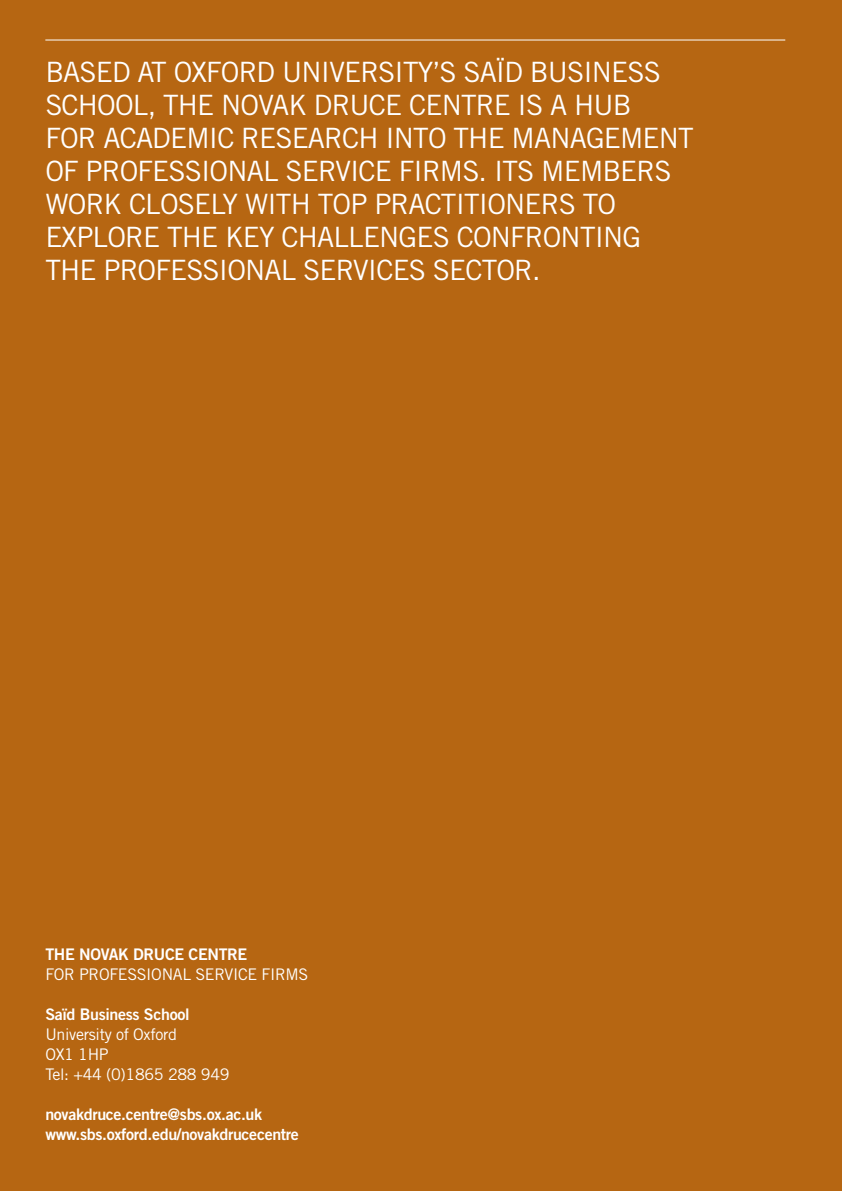
<style>
.page{position:relative;width:842px;height:1191px;background:#b66612}
.page>*{position:absolute;margin:0;border:0;box-sizing:border-box;transform-origin:0 0}
.t1{font:28px "Trade Gothic";letter-spacing:-.03em;color:#fff}
.t2{font:16px/20px "Trade Gothic Bold Two";letter-spacing:-.02em;color:#fff}
.t3{font:16px/20px "Trade Gothic";letter-spacing:-.02em;color:#fff}
</style>
<div class="page">
<hr style="left:45px;top:40px;width:740px;height:1px;background:#fff">
<p class="t1" style="left:45px;top:55px;width:18px">BASED</p>
<p class="t1" style="left:138px;top:55px;width:102px">AT OXFORD</p>
<p class="t1" style="left:282px;top:55px;width:54px">UNIVERSITY</p>
<p class="t1" style="left:432px;top:55px;width:113px">’SSAÏDBUSI</p>
<p class="t1" style="left:592px;top:55px;width:36px">NESS</p>
<p class="t1" style="left:45px;top:88px;width:18px">SCHOOL</p>
<p class="t1" style="left:148px;top:88px;width:33px">, THE</p>
<p class="t1" style="left:221px;top:88px;width:37px">NOVAK</p>
<p class="t1" style="left:314px;top:88px;width:18px">DRUCE</p>
<p class="t1" style="left:409px;top:88px;width:69px">CENTRE</p>
<p class="t1" style="left:518px;top:88px;width:75px">IS AHUB</p>
<p class="t1" style="left:45px;top:121px;width:76px">FOR ACADEMIC</p>
<p class="t1" style="left:241px;top:121px;width:18px">RESEARCH</p>
<p class="t1" style="left:385px;top:121px;width:86px">INTO THE</p>
<p class="t1" style="left:512px;top:121px;width:77px">MANAGEME</p>
<p class="t1" style="left:659px;top:121px;width:35px">NT</p>
<p class="t1" style="left:45px;top:154px;width:123px">OF PROFESSIO</p>
<p class="t1" style="left:227px;top:154px;width:74px">NAL SERVICE</p>
<p class="t1" style="left:399px;top:154px;width:31px">FIRMS</p>
<p class="t1" style="left:479px;top:154px;width:29px">. ITS</p>
<p class="t1" style="left:541px;top:154px;width:19px">MEMBERS</p>
<p class="t1" style="left:45px;top:187px;width:20px">WORK</p>
<p class="t1" style="left:129px;top:187px;width:17px">CLOSELY</p>
<p class="t1" style="left:245px;top:187px;width:17px">WITH</p>
<p class="t1" style="left:318px;top:187px;width:88px">TOP PRACTITIO</p>
<p class="t1" style="left:505px;top:187px;width:36px">NERS</p>
<p class="t1" style="left:583px;top:187px;width:17px">TO</p>
<p class="t1" style="left:45px;top:220px;width:65px">EXPLORE</p>
<p class="t1" style="left:167px;top:220px;width:18px">THE</p>
<p class="t1" style="left:225px;top:220px;width:17px">KEY</p>
<p class="t1" style="left:282px;top:220px;width:17px">CHALLE</p>
<p class="t1" style="left:379px;top:220px;width:37px">NGES</p>
<p class="t1" style="left:457px;top:220px;width:183px">CONFRONTI NG</p>
<p class="t1" style="left:45px;top:253px;width:18px">THE</p>
<p class="t1" style="left:103px;top:253px;width:82px">PROFESSIO</p>
<p class="t1" style="left:245px;top:253px;width:75px">NAL SERVICES</p>
<p class="t1" style="left:433px;top:253px;width:18px">SECTOR</p>
<p class="t1" style="left:532px;top:253px;width:10px">.</p>
<p class="t2" style="left:45px;top:944px;width:204px">The Novak Druce Centre</p>
<p class="t3" style="left:45px;top:964px;width:264px">FOR PROFESSIONAL SERVICE FIRMS</p>
<p class="t2" style="left:45px;top:1004px;width:146px">Saïd Business School</p>
<p class="t3" style="left:45px;top:1024px;width:186px">U NIVERSITY OF OXFORD<br>OX1 1HP<br>TEL: +44 (0)1865 288 949</p>
<p class="t2" style="left:45px;top:1104px;width:255px">novakdruce.centre@sbs.ox.ac.uk www.sbs.oxford.edu/novakdrucecentre</p>
</div>
